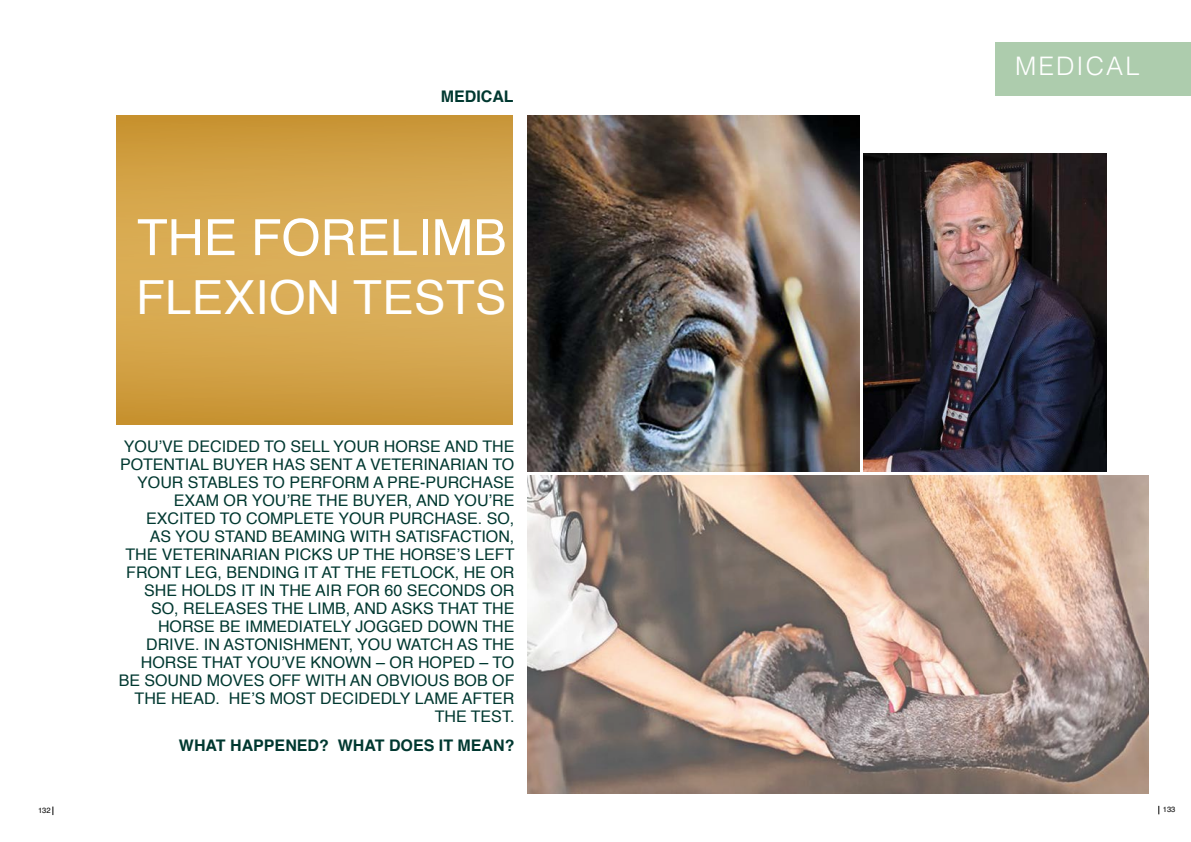
<style>
.page{position:relative;width:1191px;height:842px;background:#fff}
.page>*{position:absolute;margin:0;border:0;box-sizing:border-box;transform-origin:0 0}
.t1{font:50px "Helvetica";color:#fff}
.t2{font:47px "Helvetica";letter-spacing:.01em;color:#fff}
.t3{font:300 25.5px "Helvetica";letter-spacing:.08em;color:#fff}
.t4{font:16px/18px "Helvetica";color:#003830;text-align:right}
.t5{font:700 16px "Helvetica";color:#003830}
.t6{font:7.6px "Helvetica";color:#000}
</style>
<div class="page">
<svg style="left:116px;top:116px;width:397px;height:308px;background:#d4a54c"></svg>
<img style="left:527px;top:476px;width:621px;height:317px">
<img style="left:527px;top:116px;width:333px;height:355px">
<img style="left:863px;top:154px;width:243px;height:317px">
<div style="left:995px;top:43px;width:196px;height:53px;background:#adccad"></div>
<p class="t5" style="left:441px;top:83px;width:74px">MEDICAL</p>
<h1 class="t1" style="left:137px;top:199px;width:371px">THE FORELIMB</h1>
<h2 class="t2" style="left:136px;top:262px;width:372px">FLEXION TESTS</h2>
<p class="t4" style="left:119px;top:438px;width:397px">YOU’VE DECIDED TO SELL YOUR HORSE AND THE POTENTIAL BUYER HAS SENT A VETERINARIAN TO YOUR STABLES TO PERFORM A PRE-PURCHASE EXAM OR YOU’RE THE BUYER, AND YOU’RE EXCITED TO COMPLETE YOUR PURCHASE. SO,<br>AS YOU STAND BEAMING WITH SATISFACTION, THE VETERINARIAN PICKS UP THE HORSE’S LEFT FRONT LEG, BENDING IT AT THE FETLOCK, HE OR SHE HOLDS IT IN THE AIR FOR 60 SECONDS OR SO, RELEASES THE LIMB, AND ASKS THAT THE HORSE BE IMMEDIATELY JOGGED DOWN THE DRIVE. IN ASTONISHMENT, YOU WATCH AS THE HORSE THAT YOU’VE KNOWN – OR HOPED – TO BE SOUND MOVES OFF WITH AN OBVIOUS BOB OF THE HEAD. HE’S MOST DECIDEDLY LAME AFTER THE TEST.</p>
<p class="t5" style="left:179px;top:732px;width:337px">WHAT HAPPENED? WHAT DOES IT MEAN?</p>
<h3 class="t3" style="left:1015px;top:46px;width:126px">MEDICAL</h3>
<p class="t6" style="left:38px;top:805px;width:14px">132</p>
<p class="t6" style="left:1162px;top:804px;width:14px">133</p>
</div>
